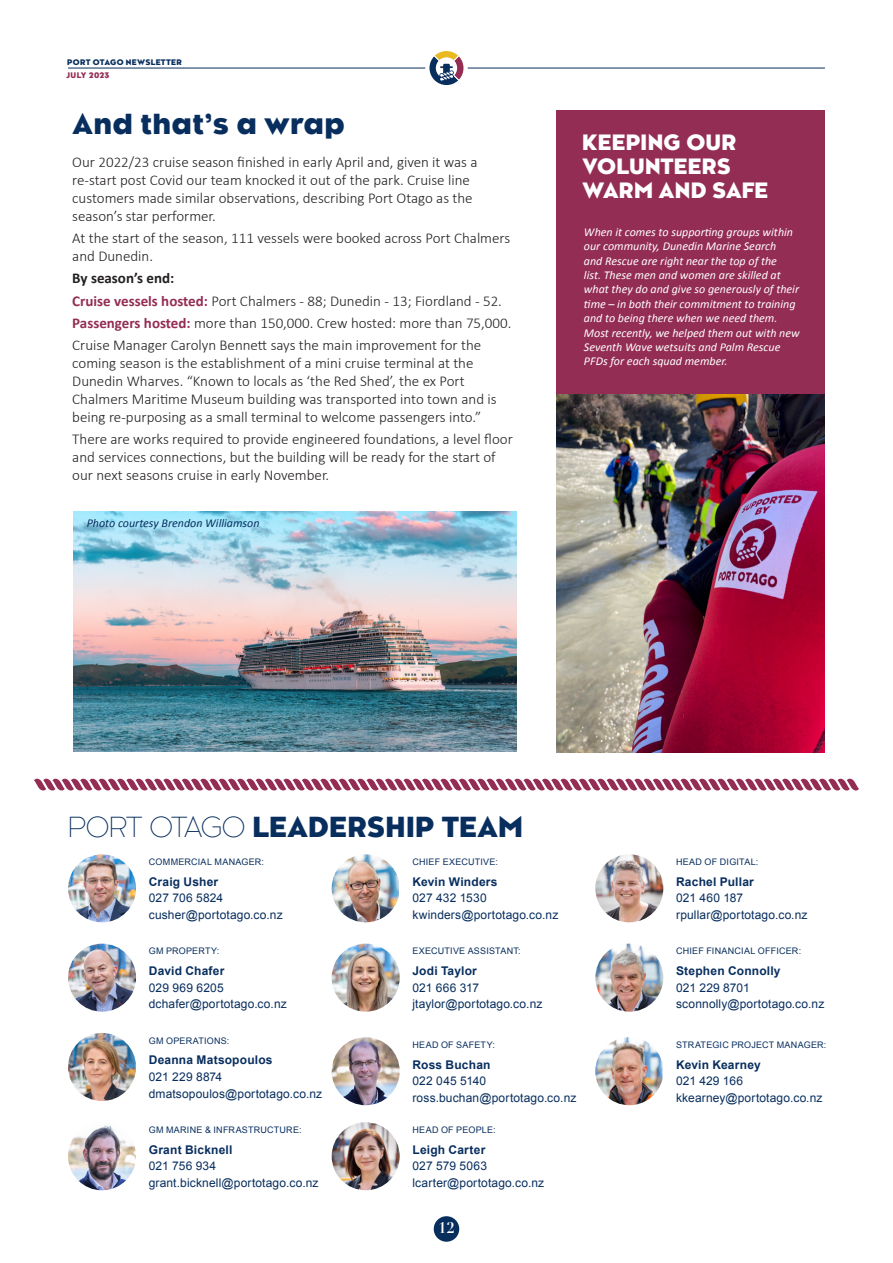
<style>
.page{position:relative;width:893px;height:1263px;background:#fff}
.page>*{position:absolute;margin:0;border:0;box-sizing:border-box;transform-origin:0 0}
.t1{font:800 27px "Kessel 105";letter-spacing:.01em;color:#082e5e}
.t2{font:800 20.7px/24.2px "Kessel 105";color:#fff}
.Body_Copy{font:300 15px/18px "Calibri";color:#231f20}
.Body_Copy-2{font:700 15px "Calibri";color:#231f20}
.t3{font:700 15px "Didot";color:#fff}
.t4{font:12px/16.5px "Arial";letter-spacing:.015em;color:#082e5e}
.Body_Copy-3{font:italic 12px/14.4px "Calibri";color:#fff}
.t5{font:700 12px "Arial";letter-spacing:.015em;color:#082e5e}
.Body_Copy-4{font:italic 12px "Calibri";color:#082e5e}
.t6{font:9px "Arial";letter-spacing:.025em;color:#082e5e}
.t7{font:800 7.5px "Kessel 105";letter-spacing:.035em;color:#082e5e}
.t8{font:800 7.5px "Kessel 105";letter-spacing:.035em;color:#942d53}
.s1{font-weight:700;color:#942d53}
.s2{font-weight:300}
.s3{font-weight:700}
</style>
<div class="page">
<div style="left:434px;top:1216px;width:25px;height:26px;background:#082e5e;border-radius:50%"></div>
<hr style="left:68px;top:68px;width:357px;height:1px;background:#082e5e">
<svg style="left:429px;top:51px;width:34px;height:34px"></svg>
<hr style="left:468px;top:68px;width:357px;height:1px;background:#082e5e">
<svg style="left:34px;top:778px;width:825px;height:13px"></svg>
<img style="left:68px;top:854px;width:68px;height:68px;border-radius:34px">
<img style="left:68px;top:944px;width:68px;height:68px;border-radius:34px">
<img style="left:68px;top:1033px;width:68px;height:68px;border-radius:34px">
<img style="left:68px;top:1122px;width:68px;height:68px;border-radius:34px">
<img style="left:332px;top:854px;width:67px;height:68px">
<img style="left:332px;top:944px;width:68px;height:68px;border-radius:34px">
<img style="left:332px;top:1037px;width:68px;height:68px;border-radius:34px">
<img style="left:332px;top:1122px;width:68px;height:68px;border-radius:34px">
<img style="left:595px;top:854px;width:68px;height:68px;border-radius:34px">
<img style="left:595px;top:944px;width:68px;height:68px;border-radius:34px">
<div style="left:556px;top:111px;width:269px;height:641px;background:#942d53"></div>
<img style="left:556px;top:394px;width:269px;height:358px">
<img style="left:73px;top:511px;width:444px;height:241px">
<img style="left:595px;top:1037px;width:67px;height:68px">
<p class="t7" style="left:67px;top:58px;width:116px">PORT OTAGO NEWSLETTER</p>
<p class="t8" style="left:66px;top:71px;width:45px">JULY 2023</p>
<p class="t1" style="left:72px;top:108px;width:274px">And that’s a wrap</p>
<p class="Body_Copy" style="left:72px;top:152px;width:407px">Our 2022/23 cruise season finished in early April and, given it was a re-start post Covid our team knocked it out of the park. Cruise line customers made similar observations, describing Port Otago as the season’s star performer.</p>
<p class="Body_Copy" style="left:72px;top:228px;width:439px">At the start of the season, 111 vessels were booked across Port Chalmers and Dunedin.</p>
<p class="Body_Copy-2" style="left:72px;top:269px;width:103px">By season’s end:</p>
<p class="Body_Copy" style="left:72px;top:291px;width:431px"><span class="s1">Cruise vessels hosted:</span> Port Chalmers - 88; Dunedin - 13; Fiordland - 52.</p>
<p class="Body_Copy" style="left:72px;top:313px;width:441px"><span class="s1">Passengers hosted:</span> more than 150,000. Crew hosted: more than 75,000.</p>
<p class="Body_Copy" style="left:72px;top:335px;width:426px">Cruise Manager Carolyn Bennett says the main improvement for the coming season is the establishment of a mini cruise terminal at the Dunedin Wharves. “Known to locals as ‘the Red Shed’, the ex Port Chalmers Maritime Museum building was transported into town and is being re-purposing as a small terminal to welcome passengers into.”</p>
<p class="Body_Copy" style="left:72px;top:430px;width:442px">There are works required to provide engineered foundations, a level floor and services connections, but the building will be ready for the start of our next seasons cruise in early November.</p>
<p class="Body_Copy-4" style="left:87px;top:515px;width:174px">Photo courtesy Brendon Williamson</p>
<p class="t2" style="left:582px;top:131px;width:187px">KEEPING OUR<br>VOLUNTEERS<br>WARM AND SAFE</p>
<p class="Body_Copy-3" style="left:584px;top:224px;width:217px">When it comes to supporting groups within our community, Dunedin Marine Search<br>and Rescue are right near the top of the<br>list. These men and women are skilled at what they do and give so generously of their time – in both their commitment to training and to being there when we need them.<br>Most recently, we helped them out with new Seventh Wave wetsuits and Palm Rescue PFDs for each squad member.</p>
<p class="t1" style="left:69px;top:811px;width:456px"><span class="s2">PORT OTAGO</span> LEADERSHIP TEAM</p>
<p class="t6" style="left:149px;top:856px;width:117px">COMMERCIAL MANAGER:</p>
<p class="t5" style="left:149px;top:874px;width:71px">Craig Usher</p>
<p class="t4" style="left:149px;top:890px;width:76px">027 706 5824</p>
<p class="t4" style="left:149px;top:906px;width:135px">cusher@portotago.co.nz</p>
<p class="t6" style="left:149px;top:945px;width:72px">GM PROPERTY:</p>
<p class="t5" style="left:149px;top:963px;width:77px">David Chafer</p>
<p class="t4" style="left:149px;top:979px;width:77px">029 969 6205</p>
<p class="t4" style="left:149px;top:996px;width:139px">dchafer@portotago.co.nz</p>
<p class="t6" style="left:149px;top:1035px;width:82px">GM OPERATIONS:</p>
<p class="t5" style="left:149px;top:1052px;width:125px">Deanna Matsopoulos</p>
<p class="t4" style="left:149px;top:1069px;width:75px">021 229 8874</p>
<p class="t4" style="left:149px;top:1085px;width:175px">dmatsopoulos@portotago.co.nz</p>
<p class="t6" style="left:149px;top:1124px;width:154px">GM MARINE &amp; INFRASTRUCTURE:</p>
<p class="t5" style="left:149px;top:1142px;width:85px">Grant Bicknell</p>
<p class="t4" style="left:149px;top:1158px;width:69px">021 756 934</p>
<p class="t4" style="left:149px;top:1174px;width:171px">grant.bicknell@portotago.co.nz</p>
<p class="t6" style="left:412px;top:856px;width:87px">CHIEF EXECUTIVE:</p>
<p class="t5" style="left:412px;top:874px;width:87px">Kevin Winders</p>
<p class="t4" style="left:412px;top:890px;width:76px">027 432 1530</p>
<p class="t4" style="left:412px;top:906px;width:147px">kwinders@portotago.co.nz</p>
<p class="t6" style="left:412px;top:945px;width:110px">EXECUTIVE ASSISTANT:</p>
<p class="t5" style="left:412px;top:963px;width:66px">Jodi Taylor</p>
<p class="t4" style="left:412px;top:979px;width:68px">021 666 317</p>
<p class="t4" style="left:412px;top:996px;width:131px">jtaylor@portotago.co.nz</p>
<p class="t6" style="left:412px;top:1039px;width:84px">HEAD OF SAFETY:</p>
<p class="t5" style="left:412px;top:1056px;width:80px">Ross Buchan</p>
<p class="t4" style="left:412px;top:1073px;width:75px">022 045 5140</p>
<p class="t4" style="left:412px;top:1089px;width:165px">ross.buchan@portotago.co.nz</p>
<p class="t6" style="left:412px;top:1124px;width:85px">HEAD OF PEOPLE:</p>
<p class="t5" style="left:412px;top:1142px;width:74px">Leigh Carter</p>
<p class="t4" style="left:412px;top:1158px;width:76px">027 579 5063</p>
<p class="t4" style="left:412px;top:1174px;width:133px">lcarter@portotago.co.nz</p>
<p class="t3" style="left:438px;top:1218px;width:18px">12</p>
<p class="t6" style="left:676px;top:856px;width:84px">HEAD OF DIGITAL:</p>
<p class="t5" style="left:676px;top:874px;width:79px">Rachel Pullar</p>
<p class="t4" style="left:676px;top:890px;width:68px">021 460 187</p>
<p class="t4" style="left:676px;top:906px;width:133px">rpullar@portotago.co.nz</p>
<p class="t6" style="left:676px;top:945px;width:127px">CHIEF FINANCIAL OFFICER:</p>
<p class="t5" style="left:676px;top:963px;width:106px">Stephen Connolly</p>
<p class="t4" style="left:676px;top:979px;width:75px">021 229 8701</p>
<p class="t4" style="left:676px;top:996px;width:150px">sconnolly@portotago.co.nz</p>
<p class="t6" style="left:676px;top:1039px;width:152px">STRATEGIC PROJECT MANAGER:</p>
<p class="t4" style="left:676px;top:1056px;width:148px"><span class="s3">Kevin Kearney<br></span>021 429 166 kkearney@portotago.co.nz</p>
</div>
